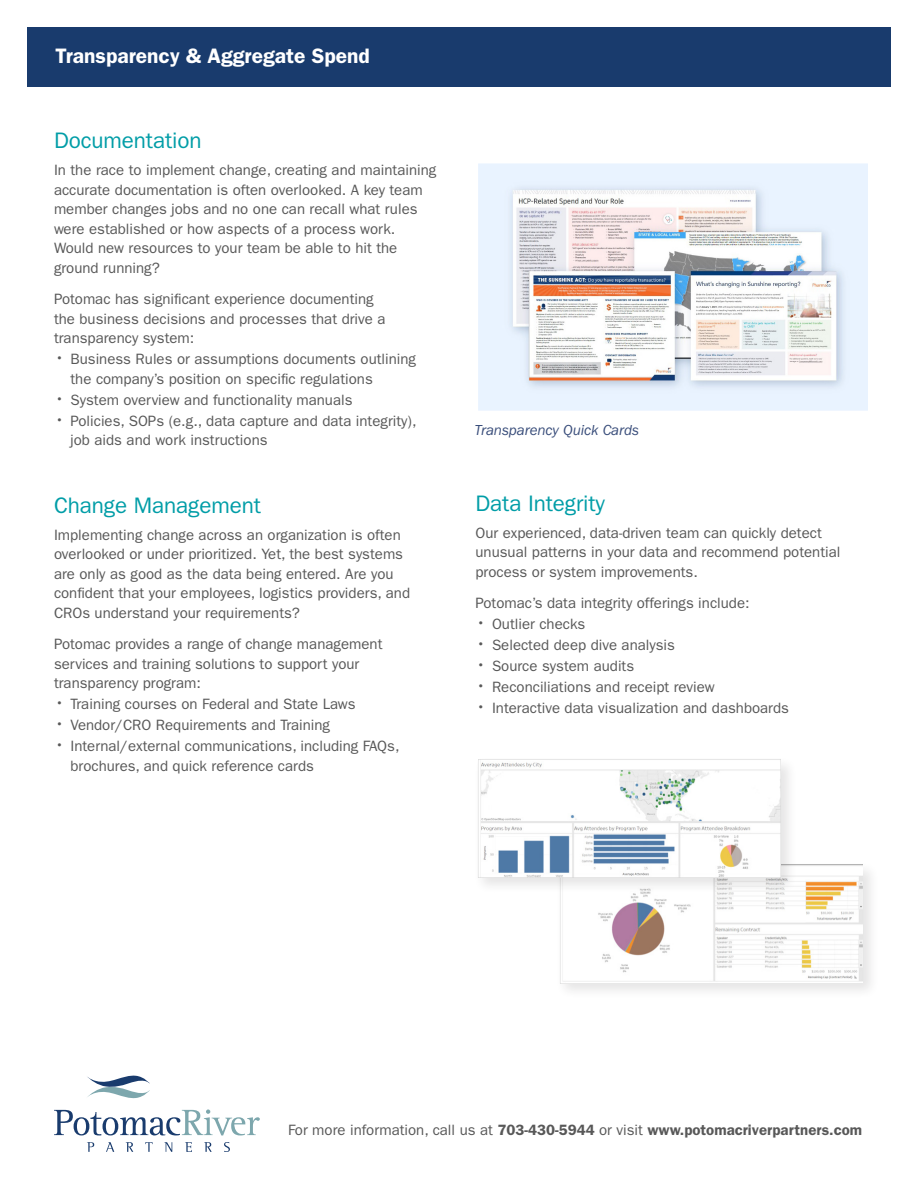
<style>
.page{position:relative;width:918px;height:1188px;background:#fff}
.page>*{position:absolute;margin:0;border:0;box-sizing:border-box;transform-origin:0 0}
.t1{font:22.5px "ITC Franklin Gothic Std";letter-spacing:-.005em;color:#009da7}
.t2{font:600 21px "ITC Franklin Gothic Std";color:#fff}
.t3{font:15px/19.5px "ITC Franklin Gothic Std";color:#585858}
.t4{font:600 15px "ITC Franklin Gothic Std";color:#585858}
.t5{font:italic 15px "ITC Franklin Gothic Std";letter-spacing:-.005em;color:#3a4e7b}
.s1{font-size:18px}
.s2{font-weight:400}
</style>
<div class="page">
<div style="left:27px;top:27px;width:864px;height:59px;background:#193b6d"></div>
<svg style="left:87px;top:1142px;width:7px;height:10px"></svg>
<svg style="left:106px;top:1142px;width:8px;height:10px"></svg>
<svg style="left:126px;top:1142px;width:7px;height:10px"></svg>
<svg style="left:145px;top:1142px;width:8px;height:10px"></svg>
<svg style="left:164px;top:1142px;width:8px;height:10px"></svg>
<svg style="left:185px;top:1142px;width:7px;height:10px"></svg>
<svg style="left:204px;top:1142px;width:8px;height:10px"></svg>
<svg style="left:224px;top:1142px;width:6px;height:10px"></svg>
<svg style="left:54px;top:1110px;width:206px;height:25px"></svg>
<svg style="left:87px;top:1075px;width:63px;height:24px"></svg>
<div style="left:555px;top:861px;width:324px;height:139px;background:#231f20;opacity:.12"></div>
<img style="left:558px;top:865px;width:305px;height:118px">
<div style="left:473px;top:756px;width:324px;height:138px;background:#231f20;opacity:.12"></div>
<img style="left:476px;top:758px;width:305px;height:119px">
<svg style="left:478px;top:163px;width:390px;height:248px"></svg>
<p class="t2" style="left:56px;top:44px;width:316px">Transparency &amp; Aggregate Spend</p>
<p class="t1" style="left:54px;top:128px;width:149px">Documentation</p>
<p class="t3" style="left:54px;top:161px;width:384px">In the race to implement change, creating and maintaining accurate documentation is often overlooked. A key team member changes jobs and no one can recall what rules were established or how aspects of a process work.<br>Would new resources to your team be able to hit the ground running?</p>
<p class="t3" style="left:54px;top:290px;width:333px">Potomac has significant experience documenting the business decisions and processes that drive a transparency system:</p>
<p class="t3" style="left:70px;top:350px;width:347px;text-indent:-16px"><span class="s1">•</span> Business Rules or assumptions documents outlining the company’s position on specific regulations</p>
<p class="t3" style="left:54px;top:390px;width:300px"><span class="s1">•</span> System overview and functionality manuals</p>
<p class="t3" style="left:70px;top:411px;width:348px;text-indent:-16px"><span class="s1">•</span> Policies, SOPs (e.g., data capture and data integrity), job aids and work instructions</p>
<p class="t1" style="left:54px;top:492px;width:208px">Change Management</p>
<p class="t3" style="left:54px;top:525px;width:358px">Implementing change across an organization is often overlooked or under prioritized. Yet, the best systems are only as good as the data being entered. Are you confident that your employees, logistics providers, and CROs understand your requirements?</p>
<p class="t3" style="left:54px;top:635px;width:330px">Potomac provides a range of change management services and training solutions to support your transparency program:</p>
<p class="t3" style="left:54px;top:695px;width:303px"><span class="s1">•</span> Training courses on Federal and State Laws</p>
<p class="t3" style="left:54px;top:716px;width:278px"><span class="s1">•</span> Vendor/CRO Requirements and Training</p>
<p class="t3" style="left:70px;top:737px;width:331px;text-indent:-16px"><span class="s1">•</span> Internal/external communications, including FAQs, brochures, and quick reference cards</p>
<p class="t5" style="left:475px;top:421px;width:166px">Transparency Quick Cards</p>
<p class="t1" style="left:476px;top:490px;width:131px">Data Integrity</p>
<p class="t3" style="left:476px;top:523px;width:367px">Our experienced, data-driven team can quickly detect unusual patterns in your data and recommend potential process or system improvements.</p>
<p class="t3" style="left:476px;top:593px;width:276px">Potomac’s data integrity offerings include:</p>
<p class="t3" style="left:476px;top:614px;width:111px"><span class="s1">•</span> Outlier checks</p>
<p class="t3" style="left:476px;top:635px;width:201px"><span class="s1">•</span> Selected deep dive analysis</p>
<p class="t3" style="left:476px;top:656px;width:160px"><span class="s1">•</span> Source system audits</p>
<p class="t3" style="left:476px;top:677px;width:241px"><span class="s1">•</span> Reconciliations and receipt review</p>
<p class="t3" style="left:476px;top:698px;width:315px"><span class="s1">•</span> Interactive data visualization and dashboards</p>
<p class="t4" style="left:288px;top:1121px;width:576px"><span class="s2">For more information, call us at</span> 703-430-5944 <span class="s2">or visit</span> www.potomacriverpartners.com</p>
</div>
